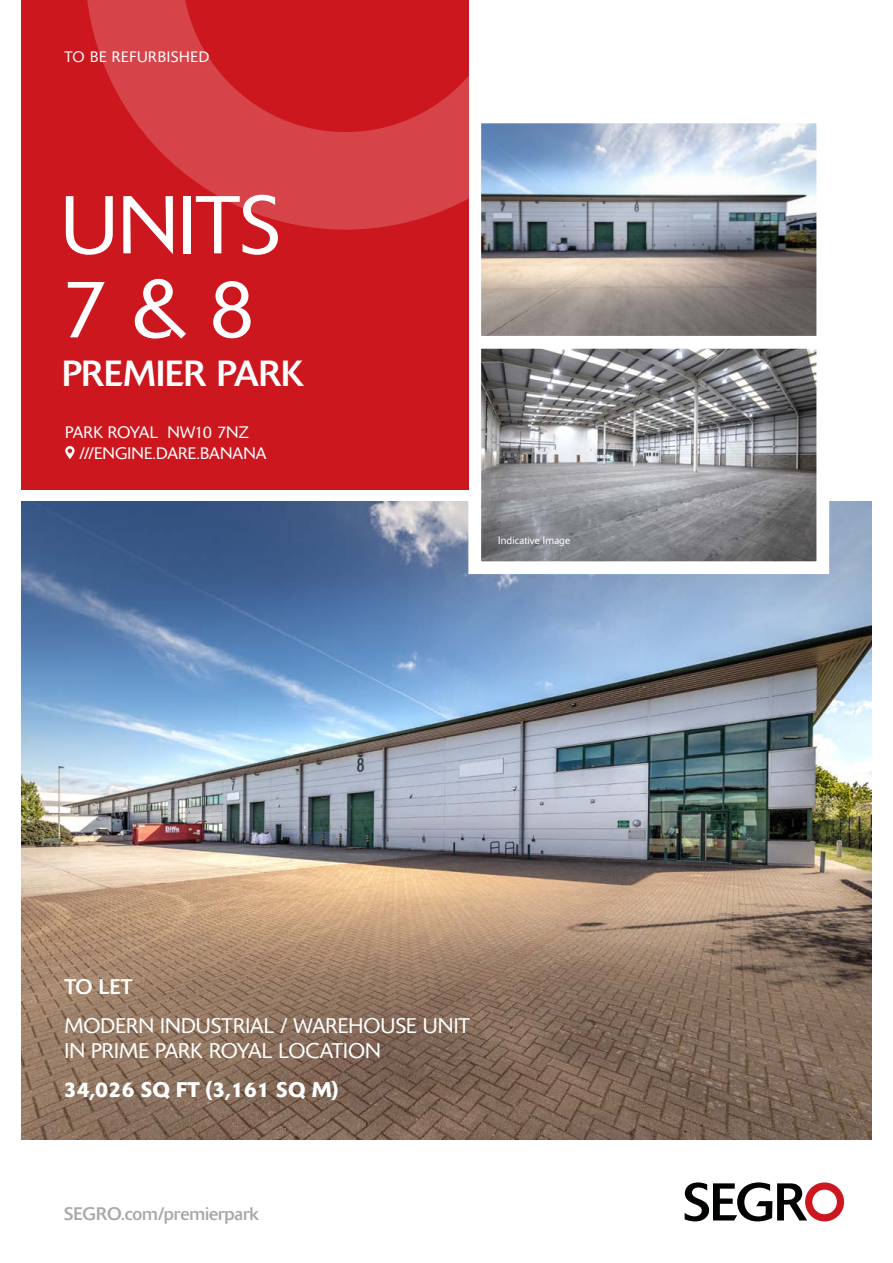
<style>
.page{position:relative;width:893px;height:1263px;background:#fff}
.page>*{position:absolute;margin:0;border:0;box-sizing:border-box;transform-origin:0 0}
.t1{font:300 81px/84px "Delta BQ";letter-spacing:-.01em;color:#fff}
.t2{font:36px "Delta BQ";color:#fff}
.t3{font:300 21px/25.2px "Delta BQ";color:#fff}
.t4{font:500 21px "Delta BQ";color:#fff}
.t5{font:21px "Delta BQ";color:#fff}
.t6{font:18px "Delta BQ";color:#a7a9ac}
.t7{font:300 16.5px "Delta BQ";letter-spacing:.005em;color:#fff}
.t8{font:300 15px "Delta BQ";letter-spacing:.045em;color:#fff}
.t9{font:300 10.5px "Delta BQ";letter-spacing:.015em;color:#fff}
</style>
<div class="page">
<img style="left:21px;top:502px;width:851px;height:638px">
<img style="left:468px;top:104px;width:349px;height:226px">
<svg style="left:462px;top:330px;width:374px;height:250px"></svg>
<div style="left:21px;top:0;width:447px;height:489px;background:#cc171e"></div>
<svg style="left:87px;top:0;width:381px;height:230px"></svg>
<svg style="left:685px;top:1182px;width:159px;height:39px"></svg>
<svg style="left:65px;top:446px;width:10px;height:13px"></svg>
<p class="t8" style="left:64px;top:48px;width:146px">TO BE REFURBISHED</p>
<h1 class="t1" style="left:61px;top:184px;width:222px">UNITS<br>7 &amp; 8</h1>
<h2 class="t2" style="left:62px;top:352px;width:243px">PREMIER PARK</h2>
<p class="t7" style="left:65px;top:422px;width:185px">PARK ROYAL NW10 7NZ</p>
<p class="t7" style="left:79px;top:444px;width:189px">///ENGINE.DARE.BANANA</p>
<p class="t9" style="left:498px;top:534px;width:73px">Indicative Image</p>
<p class="t5" style="left:64px;top:973px;width:70px">TO LET</p>
<p class="t3" style="left:64px;top:1013px;width:407px">MODERN INDUSTRIAL / WAREHOUSE UNIT<br>IN PRIME PARK ROYAL LOCATION</p>
<p class="t4" style="left:64px;top:1077px;width:276px">34,026 SQ FT (3,161 SQ M)</p>
<p class="t6" style="left:64px;top:1203px;width:197px">SEGRO.com/premierpark</p>
</div>
